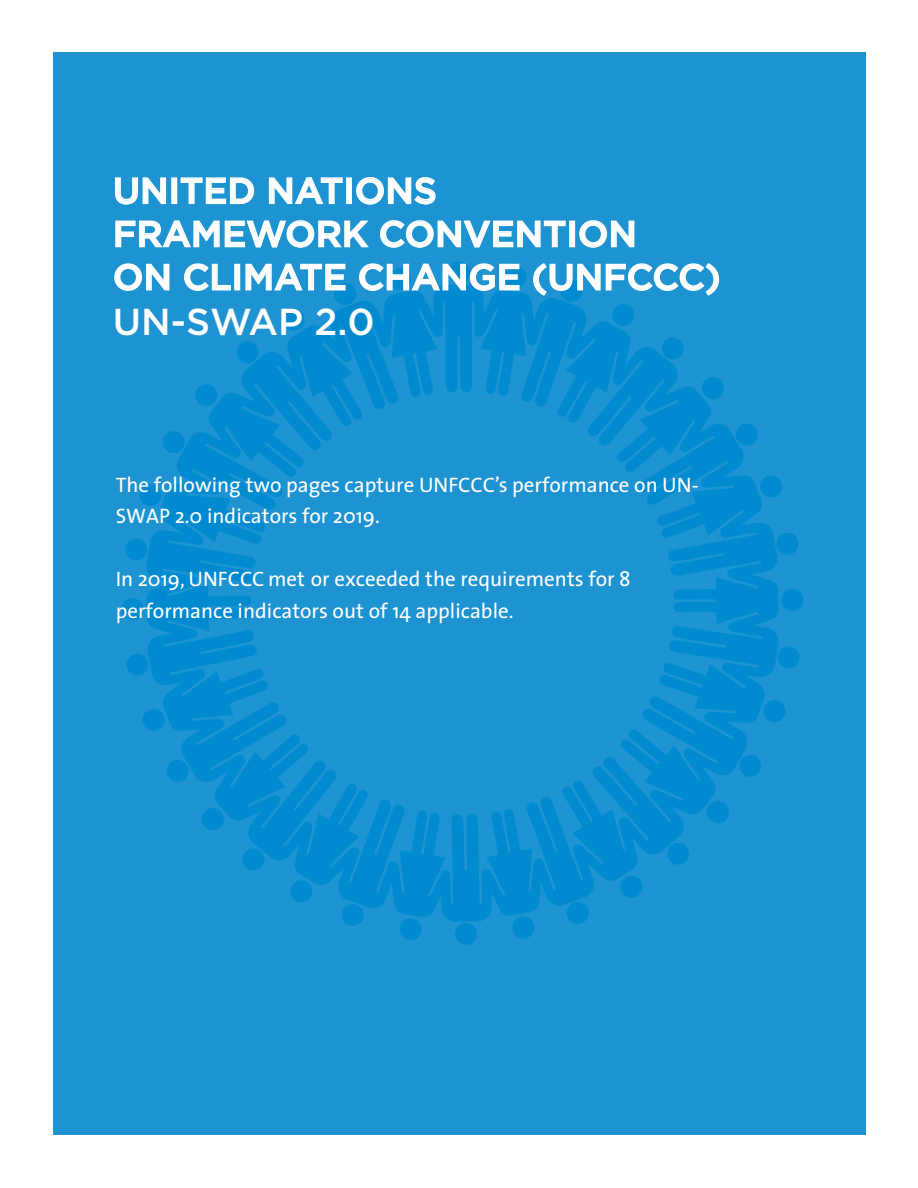
<style>
.page{position:relative;width:918px;height:1188px;background:#fff}
.page>*{position:absolute;margin:0;border:0;box-sizing:border-box;transform-origin:0 0}
.t1{font:500 37.5px "Gotham";color:#fff}
.t2{font:500 36px/42.9px "Gotham";color:#fff}
.t3{font:21px/31.5px "The Sans";color:#fff}
</style>
<div class="page">
<div style="left:54px;top:52px;width:812px;height:1082px;background:#1e93d2"></div>
<svg style="left:779px;top:479px;width:3px;height:15px"></svg>
<svg style="left:779px;top:533px;width:20px;height:22px"></svg>
<svg style="left:782px;top:589px;width:22px;height:22px"></svg>
<svg style="left:779px;top:646px;width:21px;height:23px"></svg>
<svg style="left:779px;top:701px;width:7px;height:20px"></svg>
<svg style="left:146px;top:365px;width:633px;height:557px"></svg>
<svg style="left:565px;top:900px;width:25px;height:24px"></svg>
<svg style="left:512px;top:916px;width:23px;height:23px"></svg>
<div style="left:455px;top:923px;width:22px;height:22px;background:#008bd1;border-radius:50%"></div>
<svg style="left:399px;top:918px;width:23px;height:22px"></svg>
<svg style="left:340px;top:903px;width:25px;height:23px"></svg>
<svg style="left:290px;top:880px;width:23px;height:23px"></svg>
<svg style="left:241px;top:847px;width:25px;height:25px"></svg>
<svg style="left:202px;top:808px;width:22px;height:22px"></svg>
<svg style="left:165px;top:758px;width:25px;height:25px"></svg>
<svg style="left:142px;top:709px;width:23px;height:22px"></svg>
<svg style="left:126px;top:653px;width:24px;height:24px"></svg>
<svg style="left:121px;top:598px;width:22px;height:22px"></svg>
<svg style="left:125px;top:538px;width:23px;height:23px"></svg>
<svg style="left:139px;top:484px;width:23px;height:22px"></svg>
<svg style="left:161px;top:430px;width:25px;height:25px"></svg>
<svg style="left:195px;top:384px;width:23px;height:23px"></svg>
<div style="left:448px;top:261px;width:22px;height:22px;background:#138fd1;border-radius:50%"></div>
<svg style="left:115px;top:177px;width:52px;height:28px"></svg>
<div style="left:171px;top:177px;width:6px;height:27px;border:2px solid #fff"></div>
<svg style="left:180px;top:177px;width:75px;height:28px"></svg>
<svg style="left:268px;top:177px;width:75px;height:28px"></svg>
<div style="left:346px;top:177px;width:6px;height:27px;border:2px solid #fff"></div>
<svg style="left:356px;top:177px;width:80px;height:28px"></svg>
<svg style="left:115px;top:220px;width:254px;height:28px"></svg>
<svg style="left:380px;top:220px;width:186px;height:28px"></svg>
<div style="left:569px;top:221px;width:6px;height:26px;border:2px solid #fff"></div>
<svg style="left:579px;top:220px;width:56px;height:28px"></svg>
<svg style="left:114px;top:263px;width:56px;height:28px"></svg>
<svg style="left:184px;top:262px;width:536px;height:103px"></svg>
<h2 class="t2" style="left:113px;top:169px;width:609px">UNITED NATIONS<br>FRAMEWORK CONVENTION<br>ON CLIMATE CHANGE (UNFCCC)</h2>
<h1 class="t1" style="left:113px;top:297px;width:263px">UN-SWAP 2.0</h1>
<p class="t3" style="left:116px;top:468px;width:584px">The following two pages capture UNFCCC’s performance on UN-<br>SWAP 2.0 indicators for 2019.</p>
<p class="t3" style="left:116px;top:563px;width:517px">In 2019, UNFCCC met or exceeded the requirements for 8 performance indicators out of 14 applicable.</p>
</div>
